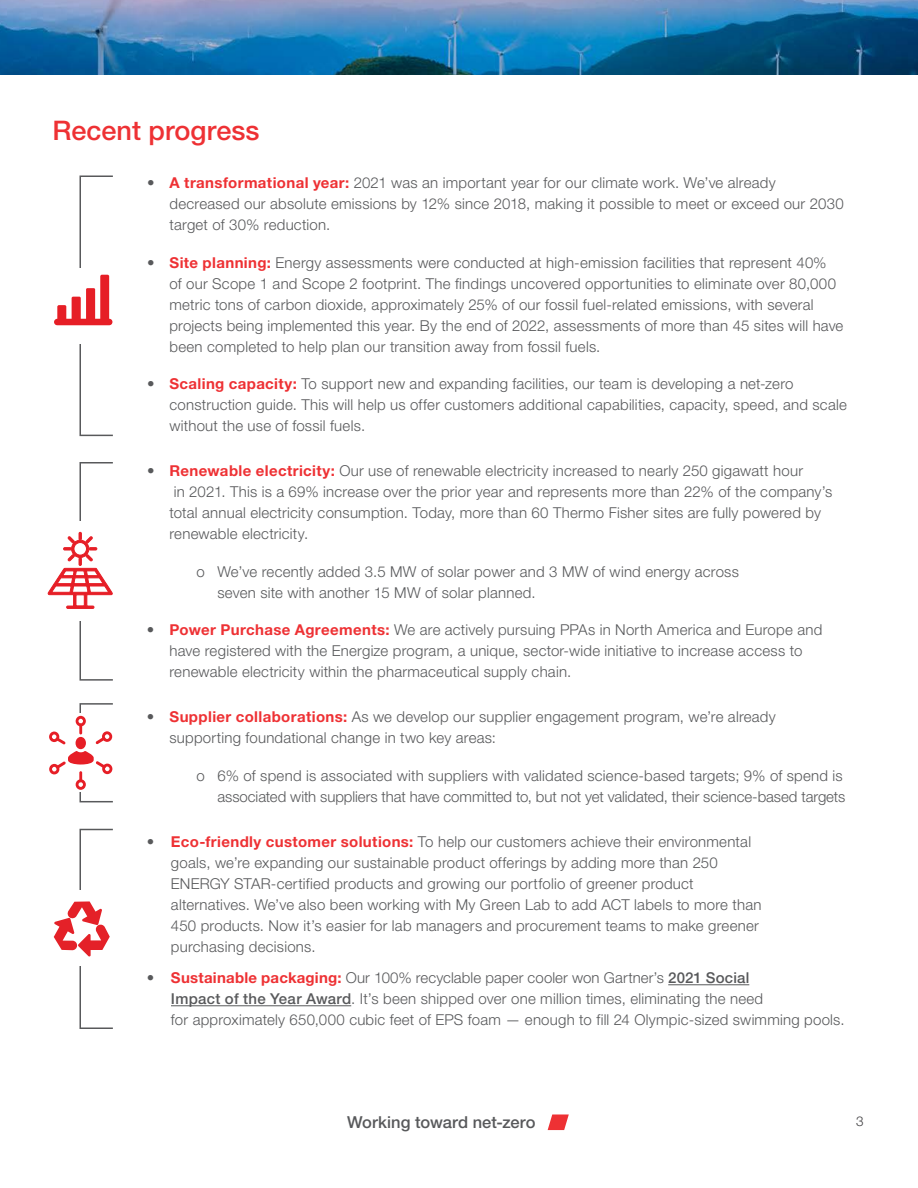
<style>
.page{position:relative;width:918px;height:1188px;background:#fff}
.page>*{position:absolute;margin:0;border:0;box-sizing:border-box;transform-origin:0 0}
.t1{font:500 27px "Helvetica Neue LTW1 G";letter-spacing:.005em;color:#ee3134}
.t2{font:500 16.5px "Helvetica Neue LTW1 G";letter-spacing:.005em;color:#58595b}
.t3{font:300 15px/21px "Helvetica Neue LTW1 G";letter-spacing:.015em;color:#58595b}
.t4{font:300 13.5px "Helvetica Neue LTW1 G";color:#414042}
.s1{font-weight:700;color:#ee3134}
.s2{font-weight:500}
</style>
<div class="page">
<svg style="left:548px;top:1114px;width:21px;height:16px"></svg>
<img style="left:0;top:0;width:918px;height:75px">
<hr style="left:668px;top:984px;width:81px;height:1px;background:#58595b">
<hr style="left:171px;top:1005px;width:180px;height:1px;background:#58595b">
<div style="left:80px;top:176px;width:34px;height:260px;border:2px solid #58595b"></div>
<div style="left:80px;top:703px;width:34px;height:99px;border:2px solid #58595b"></div>
<div style="left:80px;top:462px;width:34px;height:219px;border:2px solid #58595b"></div>
<div style="left:37px;top:521px;width:88px;height:99px;background:#fff"></div>
<svg style="left:48px;top:532px;width:65px;height:77px"></svg>
<div style="left:37px;top:713px;width:88px;height:79px;background:#fff"></div>
<svg style="left:49px;top:716px;width:63px;height:74px"></svg>
<div style="left:40px;top:269px;width:88px;height:75px;background:#fff"></div>
<svg style="left:54px;top:275px;width:59px;height:50px"></svg>
<div style="left:80px;top:829px;width:34px;height:200px;border:2px solid #58595b"></div>
<div style="left:54px;top:890px;width:56px;height:76px;background:#fff"></div>
<svg style="left:54px;top:901px;width:56px;height:55px"></svg>
<h1 class="t1" style="left:52px;top:114px;width:209px">Recent progress</h1>
<p class="t3" style="left:170px;top:172px;width:676px;text-indent:-22px">• <span class="s1">A transformational year:</span> 2021 was an important year for our climate work. We’ve already decreased our absolute emissions by 12% since 2018, making it possible to meet or exceed our 2030 target of 30% reduction.</p>
<p class="t3" style="left:170px;top:252px;width:675px;text-indent:-22px">• <span class="s1">Site planning:</span> Energy assessments were conducted at high-emission facilities that represent 40%<br>of our Scope 1 and Scope 2 footprint. The findings uncovered opportunities to eliminate over 80,000 metric tons of carbon dioxide, approximately 25% of our fossil fuel-related emissions, with several projects being implemented this year. By the end of 2022, assessments of more than 45 sites will have been completed to help plan our transition away from fossil fuels.</p>
<p class="t3" style="left:170px;top:373px;width:679px;text-indent:-22px">• <span class="s1">Scaling capacity:</span> To support new and expanding facilities, our team is developing a net-zero construction guide. This will help us offer customers additional capabilities, capacity, speed, and scale without the use of fossil fuels.</p>
<p class="t3" style="left:169px;top:460px;width:664px;text-indent:-22px">• <span class="s1">Renewable electricity:</span> Our use of renewable electricity increased to nearly 250 gigawatt hour<br>in 2021. This is a 69% increase over the prior year and represents more than 22% of the company’s total annual electricity consumption. Today, more than 60 Thermo Fisher sites are fully powered by renewable electricity.</p>
<p class="t3" style="left:217px;top:561px;width:523px;text-indent:-21px">o We’ve recently added 3.5 MW of solar power and 3 MW of wind energy across seven site with another 15 MW of solar planned.</p>
<p class="t3" style="left:169px;top:619px;width:654px;text-indent:-22px">• <span class="s1">Power Purchase Agreements:</span> We are actively pursuing PPAs in North America and Europe and have registered with the Energize program, a unique, sector-wide initiative to increase access to renewable electricity within the pharmaceutical supply chain.</p>
<p class="t3" style="left:169px;top:706px;width:608px;text-indent:-22px">• <span class="s1">Supplier collaborations:</span> As we develop our supplier engagement program, we’re already supporting foundational change in two key areas:</p>
<p class="t3" style="left:196px;top:765px;width:650px;text-align:right">o 6% of spend is associated with suppliers with validated science-based targets; 9% of spend is associated with suppliers that have committed to, but not yet validated, their science-based targets</p>
<p class="t3" style="left:171px;top:831px;width:592px;text-indent:-24px">• <span class="s1">Eco-friendly customer solutions:</span> To help our customers achieve their environmental goals, we’re expanding our sustainable product offerings by adding more than 250<br>ENERGY STAR-certified products and growing our portfolio of greener product alternatives. We’ve also been working with My Green Lab to add ACT labels to more than 450 products. Now it’s easier for lab managers and procurement teams to make greener purchasing decisions.</p>
<p class="t3" style="left:171px;top:967px;width:675px;text-indent:-24px">• <span class="s1">Sustainable packaging:</span> Our 100% recyclable paper cooler won Gartner’s <span class="s2">2021 Social<br>Impact of the Year Award</span>. It’s been shipped over one million times, eliminating the need<br>for approximately 650,000 cubic feet of EPS foam — enough to fill 24 Olympic-sized swimming pools.</p>
<p class="t2" style="left:347px;top:1112px;width:190px">Working toward net-zero</p>
<p class="t4" style="left:856px;top:1113px;width:9px">3</p>
</div>
